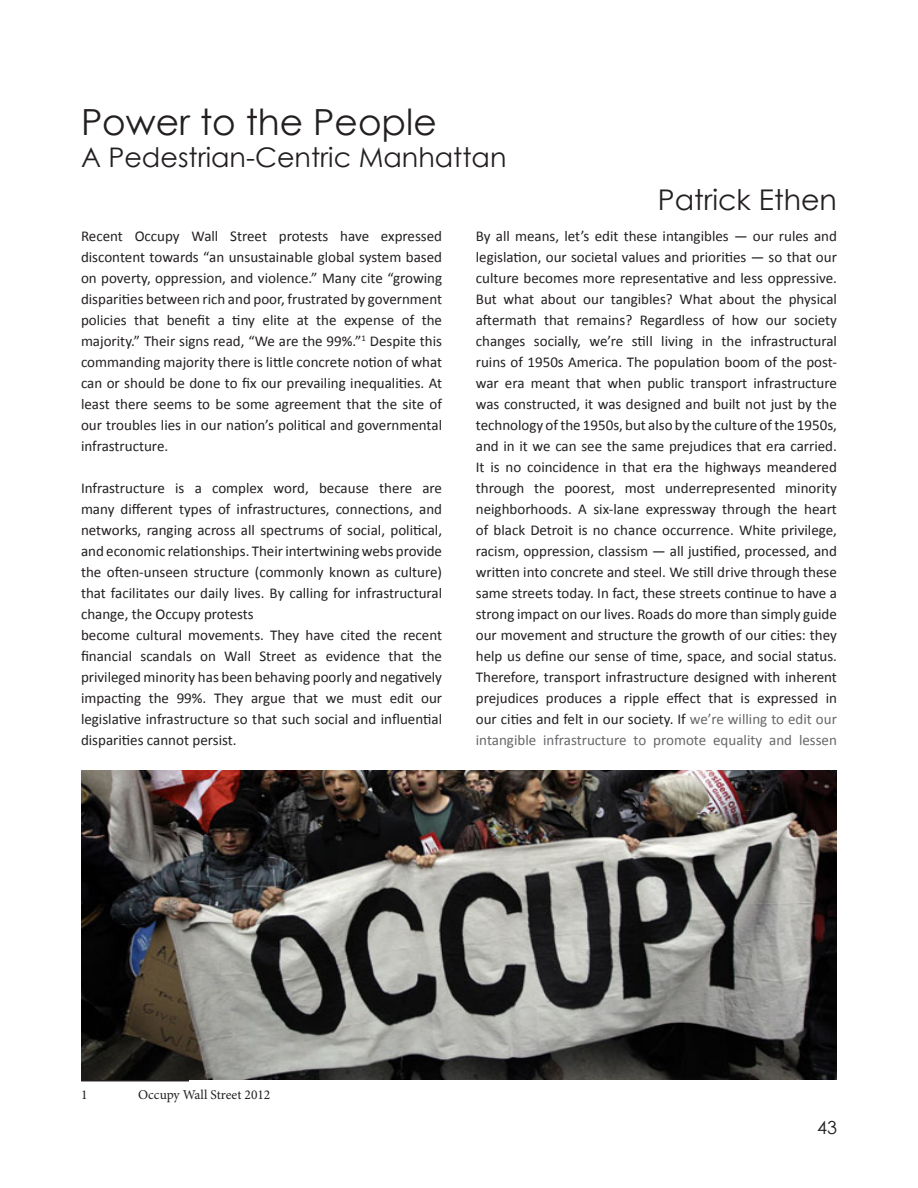
<style>
.page{position:relative;width:918px;height:1188px;background:#fff}
.page>*{position:absolute;margin:0;border:0;box-sizing:border-box;transform-origin:0 0}
.Paragraph_Style_1{font:36px "Century Gothic";color:#231f20}
.t1{font:28.5px "Century Gothic";color:#231f20}
.Paragraph_Style_1-2{font:27px "Century Gothic";color:#231f20}
.t2{font:18px "Century Gothic";color:#231f20}
.Agora_Body_Text{font:15px/21px "Calibri";color:#231f20;text-align:justify}
.Agora_Footnotes{font:13.5px "Minion Pro";color:#231f20}
.s1{color:#67676a}
</style>
<div class="page">
<img style="left:81px;top:770px;width:756px;height:310px">
<hr style="left:81px;top:1080px;width:108px;height:1px;background:#231f20">
<p class="Paragraph_Style_1" style="left:81px;top:97px;width:357px">Power to the People</p>
<p class="Paragraph_Style_1-2" style="left:81px;top:139px;width:427px">A Pedestrian-Centric Manhattan</p>
<p class="t1" style="left:658px;top:180px;width:181px">Patrick Ethen</p>
<p class="Agora_Body_Text" style="left:81px;top:226px;width:363px">Recent Occupy Wall Street protests have expressed discontent towards “an unsustainable global system based on poverty, oppression, and violence.” Many cite “growing disparities between rich and poor, frustrated by government policies that benefit a tiny elite at the expense of the majority.” Their signs read, “We are the 99%.”<sup>1</sup> Despite this commanding majority there is little concrete notion of what can or should be done to fix our prevailing inequalities. At least there seems to be some agreement that the site of our troubles lies in our nation’s political and governmental infrastructure.</p>
<p class="Agora_Body_Text" style="left:81px;top:478px;width:363px">Infrastructure is a complex word, because there are many different types of infrastructures, connections, and networks, ranging across all spectrums of social, political, and economic relationships. Their intertwining webs provide the often-unseen structure (commonly known as culture) that facilitates our daily lives. By calling for infrastructural change, the Occupy protests</p>
<p class="Agora_Body_Text" style="left:81px;top:625px;width:363px">become cultural movements. They have cited the recent financial scandals on Wall Street as evidence that the privileged minority has been behaving poorly and negatively impacting the 99%. They argue that we must edit our legislative infrastructure so that such social and influential disparities cannot persist.</p>
<p class="Agora_Body_Text" style="left:476px;top:226px;width:363px">By all means, let’s edit these intangibles — our rules and legislation, our societal values and priorities — so that our culture becomes more representative and less oppressive.<br>But what about our tangibles? What about the physical aftermath that remains? Regardless of how our society changes socially, we’re still living in the infrastructural ruins of 1950s America. The population boom of the post&shy;war era meant that when public transport infrastructure was constructed, it was designed and built not just by the technology of the 1950s, but also by the culture of the 1950s, and in it we can see the same prejudices that era carried.<br>It is no coincidence in that era the highways meandered through the poorest, most underrepresented minority neighborhoods. A six-lane expressway through the heart of black Detroit is no chance occurrence. White privilege, racism, oppression, classism — all justified, processed, and written into concrete and steel. We still drive through these same streets today. In fact, these streets continue to have a strong impact on our lives. Roads do more than simply guide our movement and structure the growth of our cities: they help us define our sense of time, space, and social status.<br>Therefore, transport infrastructure designed with inherent prejudices produces a ripple effect that is expressed in our cities and felt in our society. If <span class="s1">we’re willing to edit our intangible infrastructure to promote equality and lessen</span></p>
<p class="Agora_Footnotes" style="left:81px;top:1085px;width:8px">1</p>
<p class="Agora_Footnotes" style="left:138px;top:1085px;width:134px">Occupy Wall Street 2012</p>
<p class="t2" style="left:817px;top:1115px;width:21px">43</p>
</div>
